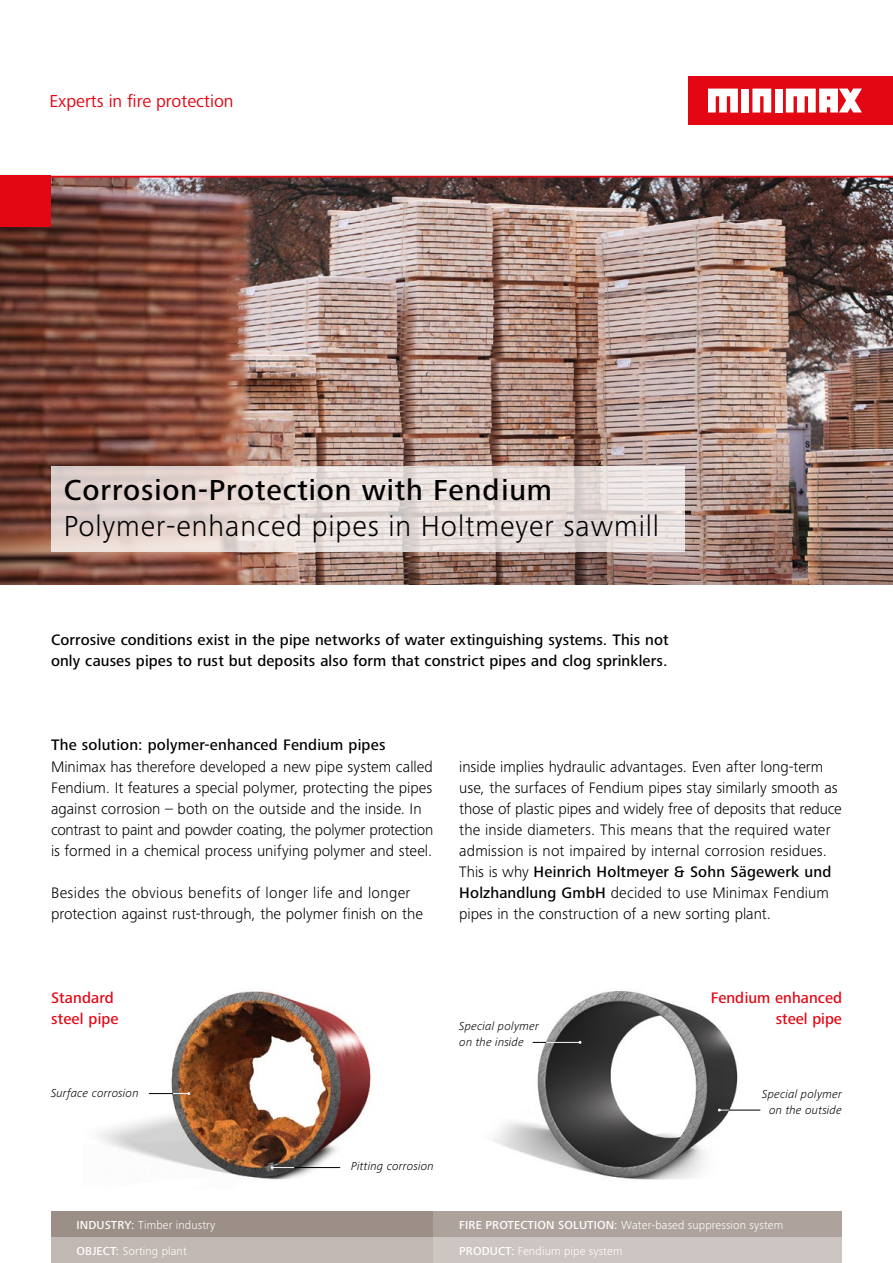
<style>
.page{position:relative;width:893px;height:1263px;background:#fff}
.page>*{position:absolute;margin:0;border:0;box-sizing:border-box;transform-origin:0 0}
.t1{font:300 30px "Frutiger Next Pro";letter-spacing:.03em;color:#000}
.t2{font:500 30px "Frutiger Next Pro";letter-spacing:.03em;color:#000}
.t3{font:18px "Frutiger Next Pro";color:#e30613}
.copy_10_5_14{font:300 15.75px/21px "Frutiger Next Pro";color:#000}
.Header_copy_10_5_14{font:500 15.75px/21px "Frutiger Next Pro";letter-spacing:.005em;color:#000}
.copy_10_5_14-2{font:500 15.75px/21px "Frutiger Next Pro";color:#e30613}
.Absatz-HL_10_5_14_me{font:500 15.75px "Frutiger Next Pro";letter-spacing:.015em;color:#000}
.t4{font:300 12px "Frutiger Next Pro";letter-spacing:.01em;color:#fff}
.BU_8_10_5{font:italic 300 12px/15.8px "Frutiger Next Pro";letter-spacing:.015em;color:#000}
.s1{font-weight:500}
</style>
<div class="page">
<img style="left:0;top:178px;width:893px;height:407px">
<img style="left:98px;top:990px;width:663px;height:190px">
<hr style="left:149px;top:1093px;width:40px;height:1px;background:#000">
<svg style="left:173px;top:1092px;width:17px;height:3px"></svg>
<hr style="left:272px;top:1167px;width:68px;height:1px;background:#000">
<svg style="left:271px;top:1166px;width:23px;height:3px"></svg>
<hr style="left:719px;top:1110px;width:41px;height:1px;background:#000">
<svg style="left:718px;top:1108px;width:11px;height:3px"></svg>
<hr style="left:533px;top:1042px;width:47px;height:1px;background:#000">
<hr style="left:546px;top:1042px;width:34px;height:1px;background:#fff">
<svg style="left:51px;top:466px;width:634px;height:85px;background:#e5dad7"></svg>
<div style="left:51px;top:1212px;width:383px;height:51px;background:#9c8f87"></div>
<div style="left:434px;top:1212px;width:408px;height:51px;background:#aea39c"></div>
<div style="left:51px;top:1237px;width:383px;height:26px;background:#c2b8b3"></div>
<div style="left:434px;top:1237px;width:408px;height:26px;background:#cdc5c1"></div>
<div style="left:689px;top:77px;width:204px;height:48px;background:#e30613"></div>
<div style="left:775px;top:89px;width:7px;height:23px;background:#fff"></div>
<svg style="left:752px;top:89px;width:19px;height:24px"></svg>
<div style="left:741px;top:89px;width:8px;height:24px;background:#fff"></div>
<svg style="left:708px;top:89px;width:30px;height:24px"></svg>
<svg style="left:786px;top:89px;width:76px;height:24px"></svg>
<div style="left:0;top:176px;width:51px;height:51px;background:#e30613"></div>
<hr style="left:0;top:176px;width:893px;height:2px;background:#e30613">
<p class="t3" style="left:50px;top:91px;width:186px">Experts in fire protection</p>
<p class="t2" style="left:64px;top:473px;width:490px">Corrosion-Protection with Fendium</p>
<p class="t1" style="left:64px;top:509px;width:597px">Polymer-enhanced pipes in Holtmeyer sawmill</p>
<p class="Header_copy_10_5_14" style="left:51px;top:630px;width:619px">Corrosive conditions exist in the pipe networks of water extinguishing systems. This not only causes pipes to rust but deposits also form that constrict pipes and clog sprinklers.</p>
<p class="Absatz-HL_10_5_14_me" style="left:51px;top:736px;width:336px">The solution: polymer-enhanced Fendium pipes</p>
<p class="copy_10_5_14" style="left:51px;top:756px;width:384px">Minimax has therefore developed a new pipe system called Fendium. It features a special polymer, protecting the pipes against corrosion – both on the outside and the inside. In contrast to paint and powder coating, the polymer protection is formed in a chemical process unifying polymer and steel.</p>
<p class="copy_10_5_14" style="left:51px;top:882px;width:373px">Besides the obvious benefits of longer life and longer protection against rust-through, the polymer finish on the</p>
<p class="copy_10_5_14" style="left:459px;top:756px;width:384px">inside implies hydraulic advantages. Even after long-term use, the surfaces of Fendium pipes stay similarly smooth as those of plastic pipes and widely free of deposits that reduce the inside diameters. This means that the required water admission is not impaired by internal corrosion residues.<br>This is why <span class="s1">Heinrich Holtmeyer &amp; Sohn Sägewerk und Holzhandlung GmbH</span> decided to use Minimax Fendium pipes in the construction of a new sorting plant.</p>
<p class="copy_10_5_14-2" style="left:51px;top:987px;width:69px">Standard steel pipe</p>
<p class="copy_10_5_14-2" style="left:711px;top:987px;width:133px;text-align:right">Fendium enhanced steel pipe</p>
<p class="BU_8_10_5" style="left:459px;top:1018px;width:81px">Special polymer on the inside</p>
<p class="BU_8_10_5" style="left:51px;top:1085px;width:89px">Surface corrosion</p>
<p class="BU_8_10_5" style="left:351px;top:1158px;width:84px">Pitting corrosion</p>
<p class="BU_8_10_5" style="left:762px;top:1086px;width:81px;text-align:center">Special polymer on the outside</p>
<p class="t4" style="left:77px;top:1218px;width:140px"><span class="s1">INDUSTRY:</span> Timber industry</p>
<p class="t4" style="left:459px;top:1218px;width:325px"><span class="s1">FIRE PROTECTION SOLUTION:</span> Water-based suppression system</p>
<p class="t4" style="left:77px;top:1244px;width:112px"><span class="s1">OBJECT:</span> Sorting plant</p>
<p class="t4" style="left:459px;top:1244px;width:165px"><span class="s1">PRODUCT:</span> Fendium pipe system</p>
</div>
